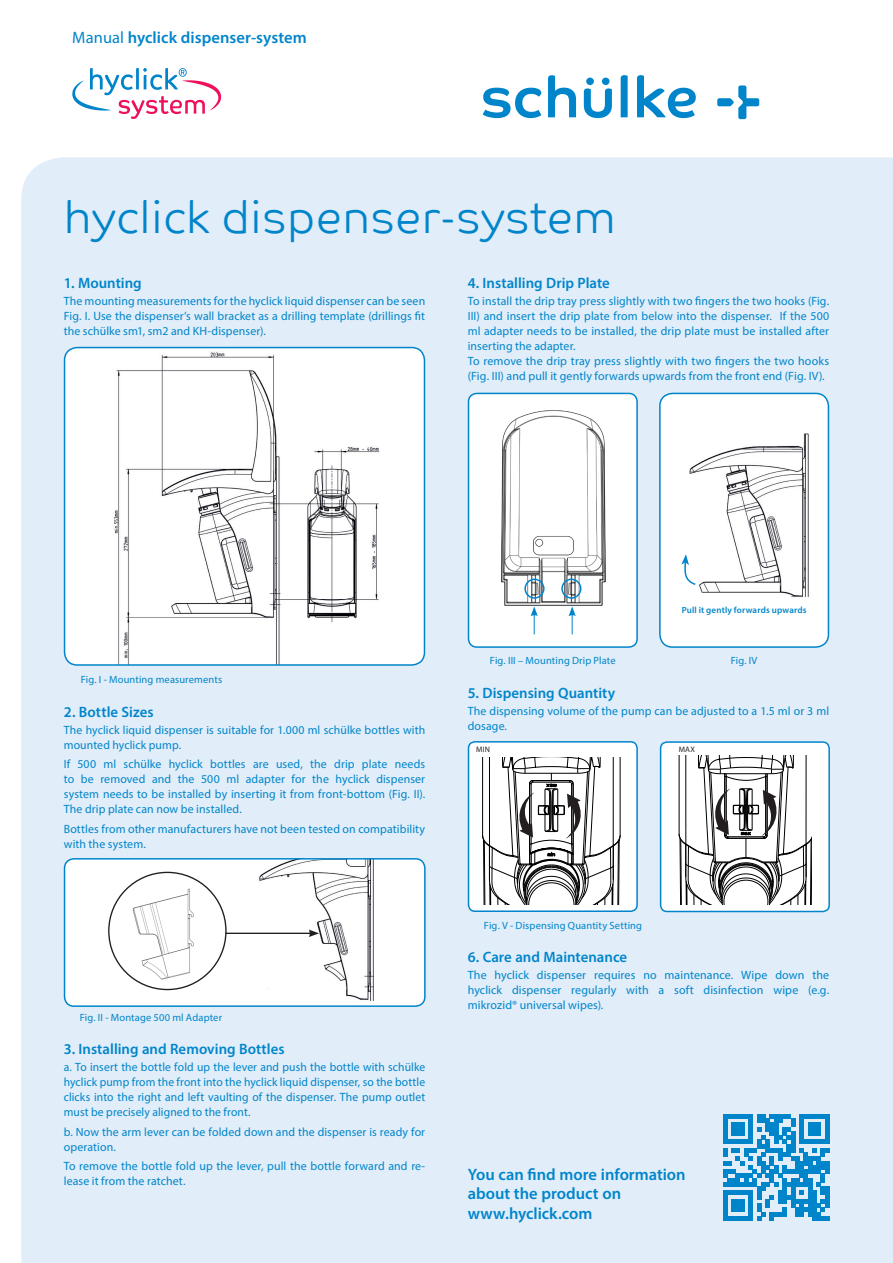
<style>
.page{position:relative;width:893px;height:1263px;background:#fff}
.page>*{position:absolute;margin:0;border:0;box-sizing:border-box;transform-origin:0 0}
.t1{font:45px "Co Text Lt";letter-spacing:.005em;color:#0085cb}
.t2{font:600 16.5px/19.5px "Myriad Pro";color:#0085cb}
.t3{font:600 15px "Myriad Pro";color:#0085cb}
.t4{font:12px/15px "Myriad Pro";letter-spacing:.01em;color:#0085cb}
.t5{font:10.5px "Myriad Pro";letter-spacing:.01em;color:#0085cb}
.t6{font:600 9px "Myriad Pro";letter-spacing:.02em;color:#0085cb}
.t7{font:7.95px "Myriad Pro";letter-spacing:.02em;color:#231f20}
.s1{font-weight:400}
</style>
<div class="page">
<div style="left:21px;top:157px;width:872px;height:1106px;background:#e1edf8"></div>
<div style="left:65px;top:348px;width:359px;height:317px;background:#fff;border-radius:13px"></div>
<img style="left:114px;top:352px;width:266px;height:311px">
<div style="left:64px;top:347px;width:361px;height:319px;border:2px solid #0085cb;border-radius:13px"></div>
<div style="left:65px;top:859px;width:360px;height:147px;background:#fff;border-radius:10px"></div>
<img style="left:209px;top:861px;width:164px;height:141px">
<div style="left:64px;top:858px;width:362px;height:149px;border:2px solid #0085cb;border-radius:10px"></div>
<img style="left:132px;top:888px;width:62px;height:93px">
<hr style="left:225px;top:933px;width:86px;height:1px;background:#231f20">
<svg style="left:309px;top:929px;width:10px;height:8px"></svg>
<div style="left:660px;top:393px;width:168px;height:254px;background:#fff;border-radius:13px"></div>
<div style="left:659px;top:393px;width:170px;height:255px;border:2px solid #0085cb;border-radius:13px"></div>
<img style="left:689px;top:433px;width:120px;height:164px">
<svg style="left:681px;top:554px;width:16px;height:32px"></svg>
<div style="left:468px;top:393px;width:169px;height:254px;background:#fff;border-radius:8px"></div>
<div style="left:468px;top:393px;width:170px;height:255px;border:2px solid #0085cb;border-radius:8px"></div>
<img style="left:501px;top:410px;width:105px;height:225px">
<div style="left:524px;top:579px;width:21px;height:20px;border:2px solid #0085cb;border-radius:50%"></div>
<div style="left:561px;top:579px;width:20px;height:20px;border:2px solid #0085cb;border-radius:50%"></div>
<svg style="left:531px;top:606px;width:7px;height:28px"></svg>
<svg style="left:569px;top:606px;width:7px;height:28px"></svg>
<div style="left:468px;top:742px;width:169px;height:169px;background:#fff;border-radius:6px"></div>
<svg style="left:482px;top:757px;width:139px;height:147px"></svg>
<div style="left:468px;top:741px;width:170px;height:171px;border:2px solid #0085cb;border-radius:6px"></div>
<div style="left:661px;top:742px;width:168px;height:169px;background:#fff;border-radius:6px"></div>
<svg style="left:678px;top:756px;width:133px;height:148px"></svg>
<div style="left:660px;top:741px;width:170px;height:171px;border:2px solid #0085cb;border-radius:6px"></div>
<svg style="left:723px;top:1114px;width:106px;height:106px;background:#56addc"></svg>
<svg style="left:72px;top:68px;width:149px;height:51px"></svg>
<svg style="left:584px;top:78px;width:28px;height:40px"></svg>
<svg style="left:483px;top:88px;width:58px;height:30px"></svg>
<svg style="left:548px;top:75px;width:28px;height:42px"></svg>
<svg style="left:621px;top:75px;width:7px;height:42px"></svg>
<svg style="left:637px;top:75px;width:59px;height:43px"></svg>
<svg style="left:717px;top:85px;width:42px;height:34px"></svg>
<h2 class="t2" style="left:72px;top:27px;width:236px"><span class="s1">Manual</span> hyclick dispenser-system</h2>
<h1 class="t1" style="left:64px;top:192px;width:554px">hyclick dispenser-system</h1>
<p class="t3" style="left:64px;top:273px;width:79px">1. Mounting</p>
<p class="t4" style="left:64px;top:293px;width:363px;text-align:justify">The mounting measurements for the hyclick liquid dispenser can be seen Fig. I. Use the dispenser’s wall bracket as a drilling template (drillings fit the schülke sm1, sm2 and KH-dispenser).</p>
<p class="t3" style="left:468px;top:273px;width:144px">4. Installing Drip Plate</p>
<p class="t4" style="left:468px;top:293px;width:363px">To install the drip tray press slightly with two fingers the two hooks (Fig.<br>III) and insert the drip plate from below into the dispenser. If the 500 ml adapter needs to be installed, the drip plate must be installed after inserting the adapter.<br>To remove the drip tray press slightly with two fingers the two hooks (Fig. III) and pull it gently forwards upwards from the front end (Fig. IV).</p>
<p class="t5" style="left:81px;top:673px;width:143px">Fig. I - Mounting measurements</p>
<p class="t3" style="left:64px;top:702px;width:91px">2. Bottle Sizes</p>
<p class="t4" style="left:64px;top:722px;width:363px">The hyclick liquid dispenser is suitable for 1.000 ml schülke bottles with mounted hyclick pump.</p>
<p class="t4" style="left:64px;top:757px;width:363px;text-align:justify">If 500 ml schülke hyclick bottles are used, the drip plate needs to be removed and the 500 ml adapter for the hyclick dispenser system needs to be installed by inserting it from front-bottom (Fig. II).<br>The drip plate can now be installed.</p>
<p class="t4" style="left:64px;top:821px;width:363px">Bottles from other manufacturers have not been tested on compatibility with the system.</p>
<p class="t5" style="left:80px;top:1011px;width:144px">Fig. II - Montage 500 ml Adapter</p>
<p class="t3" style="left:64px;top:1040px;width:222px">3. Installing and Removing Bottles</p>
<p class="t4" style="left:64px;top:1060px;width:363px;text-align:justify">a. To insert the bottle fold up the lever and push the bottle with schülke hyclick pump from the front into the hyclick liquid dispenser, so the bottle clicks into the right and left vaulting of the dispenser. The pump outlet must be precisely aligned to the front.</p>
<p class="t4" style="left:64px;top:1124px;width:363px">b. Now the arm lever can be folded down and the dispenser is ready for operation.</p>
<p class="t4" style="left:64px;top:1158px;width:363px">To remove the bottle fold up the lever, pull the bottle forward and re&shy;lease it from the ratchet.</p>
<p class="t6" style="left:682px;top:604px;width:126px">Pull it gently forwards upwards</p>
<p class="t5" style="left:490px;top:654px;width:127px">Fig. III – Mounting Drip Plate</p>
<p class="t3" style="left:468px;top:683px;width:149px">5. Dispensing Quantity</p>
<p class="t4" style="left:468px;top:703px;width:363px">The dispensing volume of the pump can be adjusted to a 1.5 ml or 3 ml dosage.</p>
<p class="t7" style="left:476px;top:744px;width:15px">MIN</p>
<p class="t5" style="left:731px;top:654px;width:28px">Fig. IV</p>
<p class="t7" style="left:679px;top:744px;width:18px">MAX</p>
<p class="t5" style="left:484px;top:919px;width:160px">Fig. V - Dispensing Quantity Setting</p>
<p class="t3" style="left:468px;top:948px;width:161px">6. Care and Maintenance</p>
<p class="t4" style="left:468px;top:968px;width:363px;text-align:justify">The hyclick dispenser requires no maintenance. Wipe down the hyclick dispenser regularly with a soft disinfection wipe (e.g. mikrozid® universal wipes).</p>
<h2 class="t2" style="left:468px;top:1164px;width:219px">You can find more information about the product on www.hyclick.com</h2>
</div>
